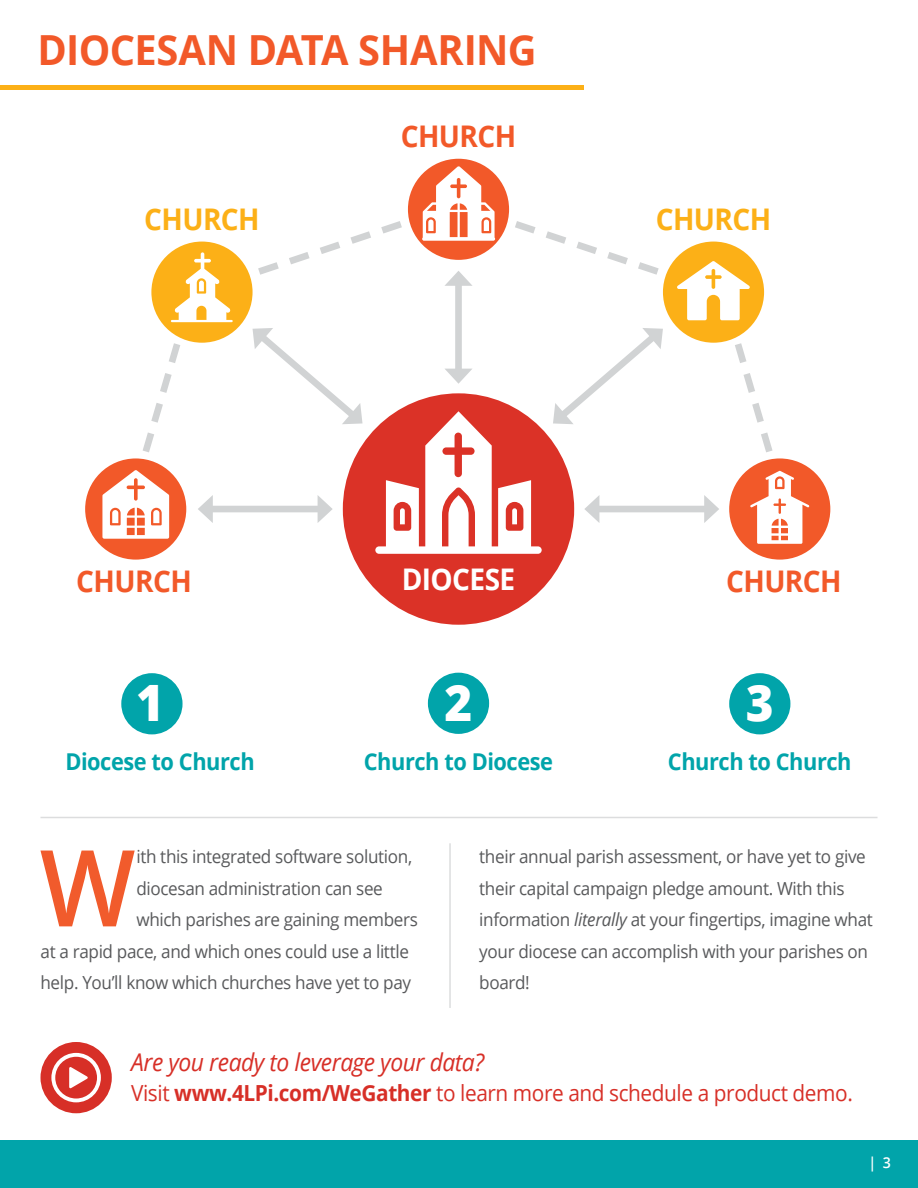
<style>
.page{position:relative;width:918px;height:1188px;background:#fff}
.page>*{position:absolute;margin:0;border:0;box-sizing:border-box;transform-origin:0 0}
.t1{font:600 106.2px "Open Sans";color:#f15b2c;scale:.95 1}
.t2{font:800 50.1px "Open Sans";color:#fff;scale:.95 1}
.t3{font:700 41.55px "Open Sans";letter-spacing:-.015em;color:#f25929;scale:.96 1}
.t4{font:700 29.85px "Open Sans";letter-spacing:-.02em;color:#f25929;scale:.94 1}
.t5{font:700 29.85px "Open Sans";letter-spacing:-.02em;color:#fcb017;scale:.94 1}
.t6{font:700 29.85px "Open Sans";letter-spacing:-.02em;color:#fff;scale:.94 1}
.t7{font:italic 24.45px "Open Sans";letter-spacing:-.02em;color:#d72f27;scale:.94 1}
.t8{font:700 23.25px "Open Sans";letter-spacing:-.02em;color:#01a4aa;scale:.94 1}
.t9{font:22.2px "Open Sans";letter-spacing:-.02em;color:#d72f27;scale:.94 1}
.t10{font:18px/31.5px "Open Sans";letter-spacing:-.02em;color:#58595b;scale:.95 1}
.t11{font:600 15px "Open Sans";color:#fff;scale:.95 1}
.s1{font-style:italic}
.s2{font-weight:700}
</style>
<div class="page">
<div style="left:0;top:1141px;width:918px;height:47px;background:#01a4aa"></div>
<hr style="left:40px;top:817px;width:838px;height:1px;background:#dcddde">
<hr style="left:449px;top:843px;width:2px;height:165px;background:#dcddde">
<div style="left:0;top:85px;width:584px;height:5px;background:#fcb017"></div>
<div style="left:40px;top:1042px;width:72px;height:71px;background:#d72f27;border-radius:50%"></div>
<svg style="left:51px;top:1053px;width:50px;height:49px"></svg>
<div style="left:121px;top:673px;width:62px;height:61px;background:#01a4aa;border-radius:50%"></div>
<div style="left:428px;top:673px;width:61px;height:61px;background:#01a4aa;border-radius:50%"></div>
<div style="left:729px;top:673px;width:61px;height:61px;background:#01a4aa;border-radius:50%"></div>
<div style="left:343px;top:393px;width:231px;height:232px;background:#db3227;border-radius:50%"></div>
<div style="left:408px;top:159px;width:101px;height:101px;background:#f25929;border-radius:50%"></div>
<div style="left:85px;top:458px;width:101px;height:102px;background:#f25929;border-radius:50%"></div>
<div style="left:729px;top:458px;width:101px;height:102px;background:#f25929;border-radius:50%"></div>
<svg style="left:102px;top:166px;width:707px;height:388px"></svg>
<h3 class="t3" style="left:38px;top:20px;width:521px">DIOCESAN DATA SHARING</h3>
<h3 class="t4" style="left:401px;top:115px;width:124px">CHURCH</h3>
<h3 class="t5" style="left:144px;top:199px;width:124px">CHURCH</h3>
<h3 class="t5" style="left:656px;top:199px;width:124px">CHURCH</h3>
<h3 class="t4" style="left:76px;top:560px;width:124px">CHURCH</h3>
<h3 class="t6" style="left:402px;top:558px;width:122px">DIOCESE</h3>
<h3 class="t4" style="left:726px;top:560px;width:124px">CHURCH</h3>
<h2 class="t2" style="left:136px;top:665px;width:31px">1</h2>
<h2 class="t2" style="left:445px;top:665px;width:31px">2</h2>
<h2 class="t2" style="left:746px;top:665px;width:31px">3</h2>
<p class="t8" style="left:65px;top:745px;width:203px">Diocese to Church</p>
<p class="t8" style="left:364px;top:745px;width:203px">Church to Diocese</p>
<p class="t8" style="left:668px;top:745px;width:197px">Church to Church</p>
<h1 class="t1" style="left:40px;top:815px;width:102px">W</h1>
<p class="t10" style="left:136px;top:841px;width:292px">ith this integrated software solution,</p>
<p class="t10" style="left:136px;top:872px;width:261px">diocesan administration can see</p>
<p class="t10" style="left:136px;top:904px;width:298px">which parishes are gaining members</p>
<p class="t10" style="left:41px;top:935px;width:389px">at a rapid pace, and which ones could use a little</p>
<p class="t10" style="left:41px;top:967px;width:392px">help. You’ll know which churches have yet to pay</p>
<p class="t10" style="left:479px;top:841px;width:416px">their annual parish assessment, or have yet to give their capital campaign pledge amount. With this information <span class="s1">literally</span> at your fingertips, imagine what your diocese can accomplish with your parishes on board!</p>
<h3 class="t7" style="left:131px;top:1045px;width:377px">Are you ready to leverage your data?</h3>
<p class="t9" style="left:131px;top:1077px;width:769px">Visit <span class="s2">www.4LPi.com/WeGather</span> to learn more and schedule a product demo.</p>
<p class="t11" style="left:868px;top:1152px;width:25px">| 3</p>
</div>
